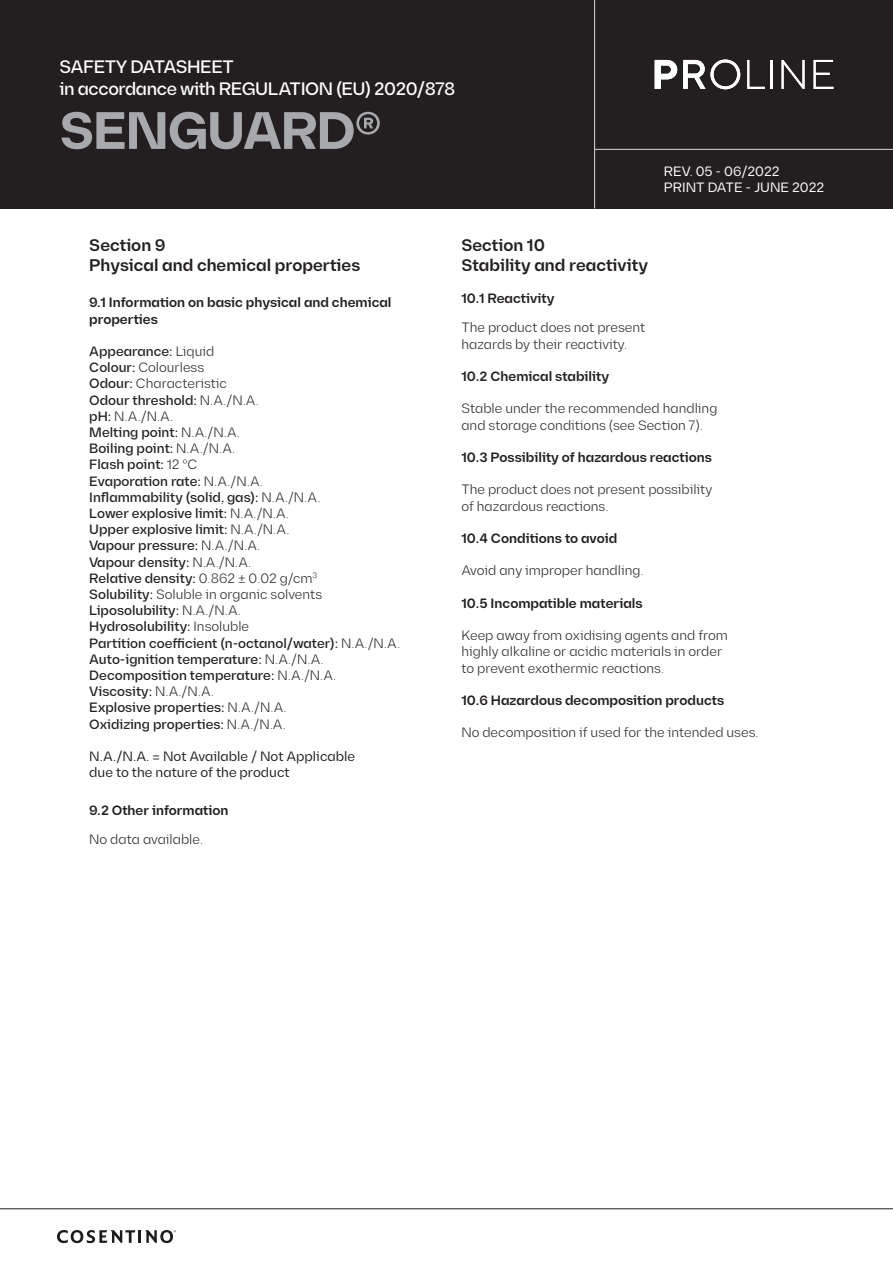
<style>
.page{position:relative;width:893px;height:1263px;background:#fff}
.page>*{position:absolute;margin:0;border:0;box-sizing:border-box;transform-origin:0 0}
.t1{font:700 52.5px "Diagramm";letter-spacing:-.025em;color:#a8a9ad}
.t2{font:500 18px/21.6px "Diagramm";letter-spacing:-.025em;color:#fff}
.Títulos{font:600 16.8px/20.1px "Diagramm";color:#231f20}
.Subsecciones{font:600 16.8px/20.1px "Diagramm";color:#231f20}
.Texto_General{font:500 13.5px "Diagramm";color:#231f20}
.Texto_General-2{font:300 13.5px/16.2px "Diagramm";color:#231f20}
.Títulos-2{font:600 13.5px/16.2px "Diagramm";color:#231f20}
.Texto_General-3{font:13.5px/16.2px "Diagramm";color:#231f20}
.Subsecciones-2{font:600 13.5px "Diagramm";color:#231f20}
.t3{font:13.5px/16.2px "Diagramm";color:#fff}
.Subsecciones-3{font:300 13.5px "Diagramm";color:#231f20}
.s1{font-weight:300}
.s2{font-weight:500}
</style>
<div class="page">
<div style="left:0;top:0;width:893px;height:208px;background:#231f20"></div>
<svg style="left:655px;top:60px;width:22px;height:29px"></svg>
<svg style="left:683px;top:60px;width:57px;height:29px"></svg>
<svg style="left:747px;top:60px;width:18px;height:29px"></svg>
<hr style="left:770px;top:60px;width:2px;height:29px;background:#fff">
<svg style="left:782px;top:60px;width:22px;height:29px"></svg>
<svg style="left:814px;top:60px;width:19px;height:29px"></svg>
<hr style="left:595px;top:149px;width:298px;height:1px;background:#d1d2d4">
<hr style="left:594px;top:0;width:1px;height:208px;background:#d1d2d4">
<hr style="left:0;top:1208px;width:893px;height:1px;background:#1c1c1c">
<svg style="left:57px;top:1230px;width:119px;height:13px"></svg>
<h2 class="t2" style="left:60px;top:56px;width:397px">SAFETY DATASHEET<br>in accordance with REGULATION (EU) 2020/878</h2>
<h1 class="t1" style="left:60px;top:99px;width:324px">SENGUARD®</h1>
<p class="t3" style="left:664px;top:163px;width:162px">REV. 05 - 06/2022<br>PRINT DATE - JUNE 2022</p>
<p class="Títulos" style="left:89px;top:235px;width:272px">Section 9<br>Physical and chemical properties</p>
<p class="Títulos-2" style="left:89px;top:295px;width:304px">9.1 Information on basic physical and chemical properties</p>
<p class="Texto_General" style="left:89px;top:343px;width:127px">Appearance: <span class="s1">Liquid</span></p>
<p class="Texto_General-2" style="left:89px;top:359px;width:116px"><span class="s2">Colour:</span> Colourless</p>
<p class="Texto_General-2" style="left:89px;top:376px;width:139px"><span class="s2">Odour:</span> Characteristic</p>
<p class="Texto_General" style="left:89px;top:392px;width:171px">Odour threshold: <span class="s1">N.A./N.A.</span></p>
<p class="Texto_General-2" style="left:89px;top:408px;width:85px"><span class="s2">pH:</span> N.A./N.A.</p>
<p class="Texto_General" style="left:89px;top:424px;width:152px">Melting point: <span class="s1">N.A./N.A.</span></p>
<p class="Texto_General" style="left:89px;top:440px;width:147px">Boiling point: <span class="s1">N.A./N.A.</span></p>
<p class="Texto_General" style="left:89px;top:457px;width:110px">Flash point: <span class="s1">12 ºC</span></p>
<p class="Texto_General" style="left:89px;top:473px;width:175px">Evaporation rate: <span class="s1">N.A./N.A.</span></p>
<p class="Texto_General" style="left:89px;top:489px;width:233px">Inflammability (solid, gas): <span class="s1">N.A./N.A.</span></p>
<p class="Texto_General" style="left:89px;top:505px;width:201px">Lower explosive limit: <span class="s1">N.A./N.A.</span></p>
<p class="Texto_General" style="left:89px;top:521px;width:202px">Upper explosive limit: <span class="s1">N.A./N.A.</span></p>
<p class="Texto_General" style="left:89px;top:538px;width:172px">Vapour pressure: <span class="s1">N.A./N.A.</span></p>
<p class="Texto_General" style="left:89px;top:554px;width:164px">Vapour density: <span class="s1">N.A./N.A.</span></p>
<p class="Texto_General" style="left:89px;top:570px;width:230px">Relative density: <span class="s1">0.862 ± 0.02 g/cm</span><sup>3</sup></p>
<p class="Texto_General-2" style="left:89px;top:586px;width:234px"><span class="s2">Solubility:</span> Soluble in organic solvents</p>
<p class="Texto_General" style="left:89px;top:602px;width:153px">Liposolubility: <span class="s1">N.A./N.A.</span></p>
<p class="Texto_General" style="left:89px;top:619px;width:161px">Hydrosolubility: <span class="s1">Insoluble</span></p>
<p class="Texto_General" style="left:89px;top:635px;width:312px">Partition coefficient (n-octanol/water): <span class="s1">N.A./N.A.</span></p>
<p class="Texto_General" style="left:89px;top:651px;width:236px">Auto-ignition temperature: <span class="s1">N.A./N.A.</span></p>
<p class="Texto_General" style="left:89px;top:667px;width:249px">Decomposition temperature: <span class="s1">N.A./N.A.</span></p>
<p class="Texto_General" style="left:89px;top:683px;width:126px">Viscosity: <span class="s1">N.A./N.A.</span></p>
<p class="Texto_General" style="left:89px;top:700px;width:199px">Explosive properties: <span class="s1">N.A./N.A.</span></p>
<p class="Texto_General" style="left:89px;top:716px;width:198px">Oxidizing properties: <span class="s1">N.A./N.A.</span></p>
<p class="Texto_General-3" style="left:89px;top:748px;width:267px">N.A./N.A. = Not Available / Not Applicable due to the nature of the product</p>
<p class="Subsecciones-2" style="left:89px;top:802px;width:141px">9.2 Other information</p>
<p class="Subsecciones-3" style="left:89px;top:831px;width:115px">No data available.</p>
<p class="Subsecciones" style="left:461px;top:235px;width:188px">Section 10<br>Stability and reactivity</p>
<p class="Subsecciones-2" style="left:461px;top:291px;width:95px">10.1 Reactivity</p>
<p class="Texto_General-2" style="left:461px;top:320px;width:186px">The product does not present hazards by their reactivity.</p>
<p class="Títulos-2" style="left:461px;top:368px;width:149px">10.2 Chemical stability</p>
<p class="Texto_General-2" style="left:461px;top:401px;width:258px">Stable under the recommended handling and storage conditions (see Section 7).</p>
<p class="Títulos-2" style="left:461px;top:449px;width:252px">10.3 Possibility of hazardous reactions</p>
<p class="Texto_General-2" style="left:461px;top:482px;width:252px">The product does not present possibility of hazardous reactions.</p>
<p class="Títulos-2" style="left:461px;top:530px;width:157px">10.4 Conditions to avoid</p>
<p class="Texto_General-2" style="left:461px;top:563px;width:184px">Avoid any improper handling.</p>
<p class="Títulos-2" style="left:461px;top:595px;width:183px">10.5 Incompatible materials</p>
<p class="Texto_General-2" style="left:461px;top:627px;width:268px">Keep away from oxidising agents and from highly alkaline or acidic materials in order to prevent exothermic reactions.</p>
<p class="Títulos-2" style="left:461px;top:692px;width:264px">10.6 Hazardous decomposition products</p>
<p class="Texto_General-2" style="left:461px;top:725px;width:299px">No decomposition if used for the intended uses.</p>
</div>
